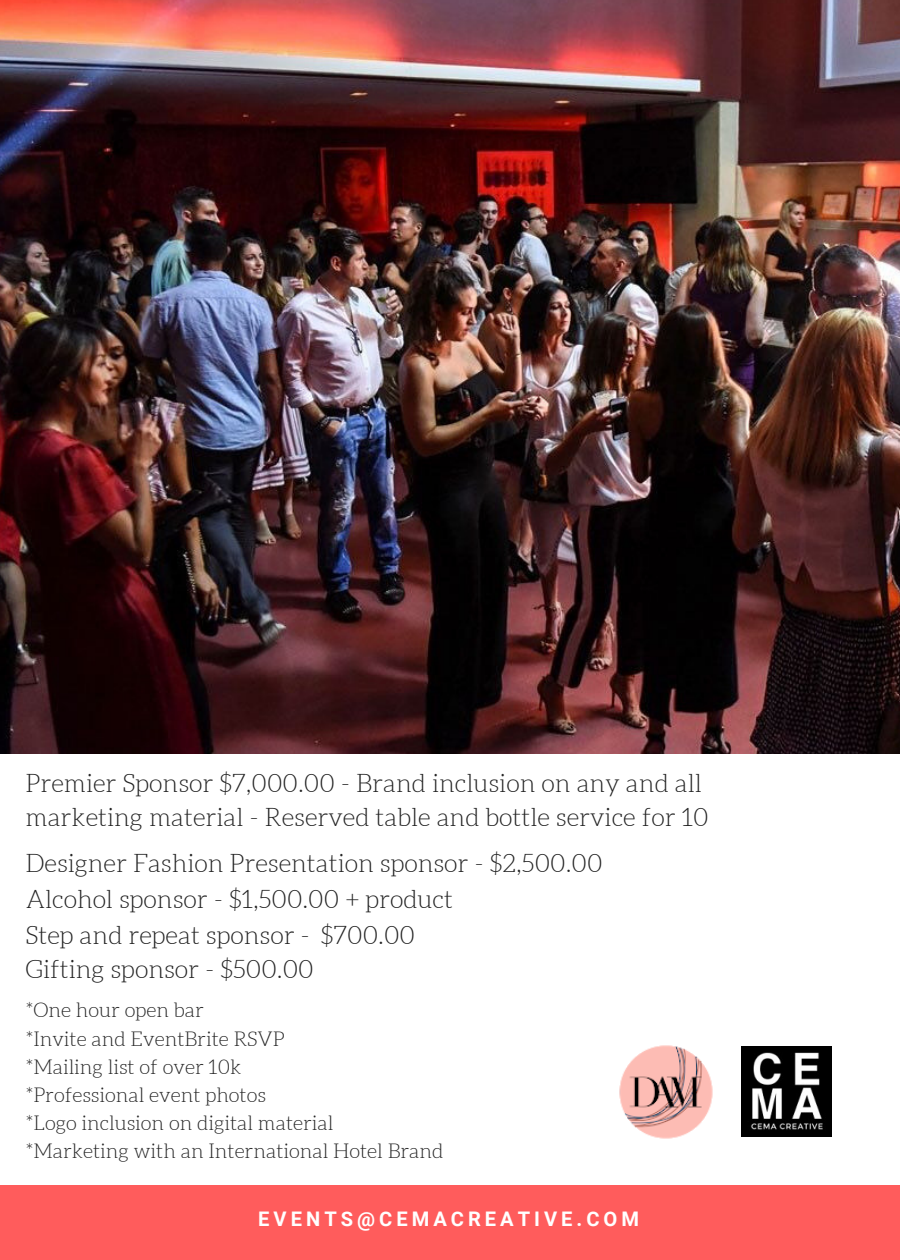
<style>
.page{position:relative;width:900px;height:1260px;background:#fff}
.page>*{position:absolute;margin:0;border:0;box-sizing:border-box;transform-origin:0 0}
.t1{font:300 25.25px/34.8px "Aleo";color:#222}
.t2{font:300 20px/28px "Aleo";color:#222}
.t3{font:700 20px "Roboto";letter-spacing:.2em;color:#fff}
</style>
<div class="page">
<img style="left:0;top:0;width:900px;height:753px">
<div style="left:0;top:1185px;width:900px;height:75px;background:#ff5c5c"></div>
<img style="left:619px;top:1045px;width:94px;height:94px">
<img style="left:741px;top:1047px;width:90px;height:90px">
<p class="t1" style="left:26px;top:767px;width:685px;line-height:33.8px">Premier Sponsor $7,000.00 - Brand inclusion on any and all marketing material - Reserved table and bottle service for 10</p>
<p class="t1" style="left:26px;top:846px;width:579px">Designer Fashion Presentation sponsor - $2,500.00</p>
<p class="t1" style="left:26px;top:882px;width:429px">Alcohol sponsor - $1,500.00 + product<br>Step and repeat sponsor - $700.00<br>Gifting sponsor - $500.00</p>
<p class="t2" style="left:26px;top:996px;width:419px">*One hour open bar<br>*Invite and EventBrite RSVP<br>*Mailing list of over 10k<br>*Professional event photos<br>*Logo inclusion on digital material<br>*Marketing with an International Hotel Brand</p>
<p class="t3" style="left:258px;top:1208px;width:382px">EVENTS@CEMACREATIVE.COM</p>
</div>
